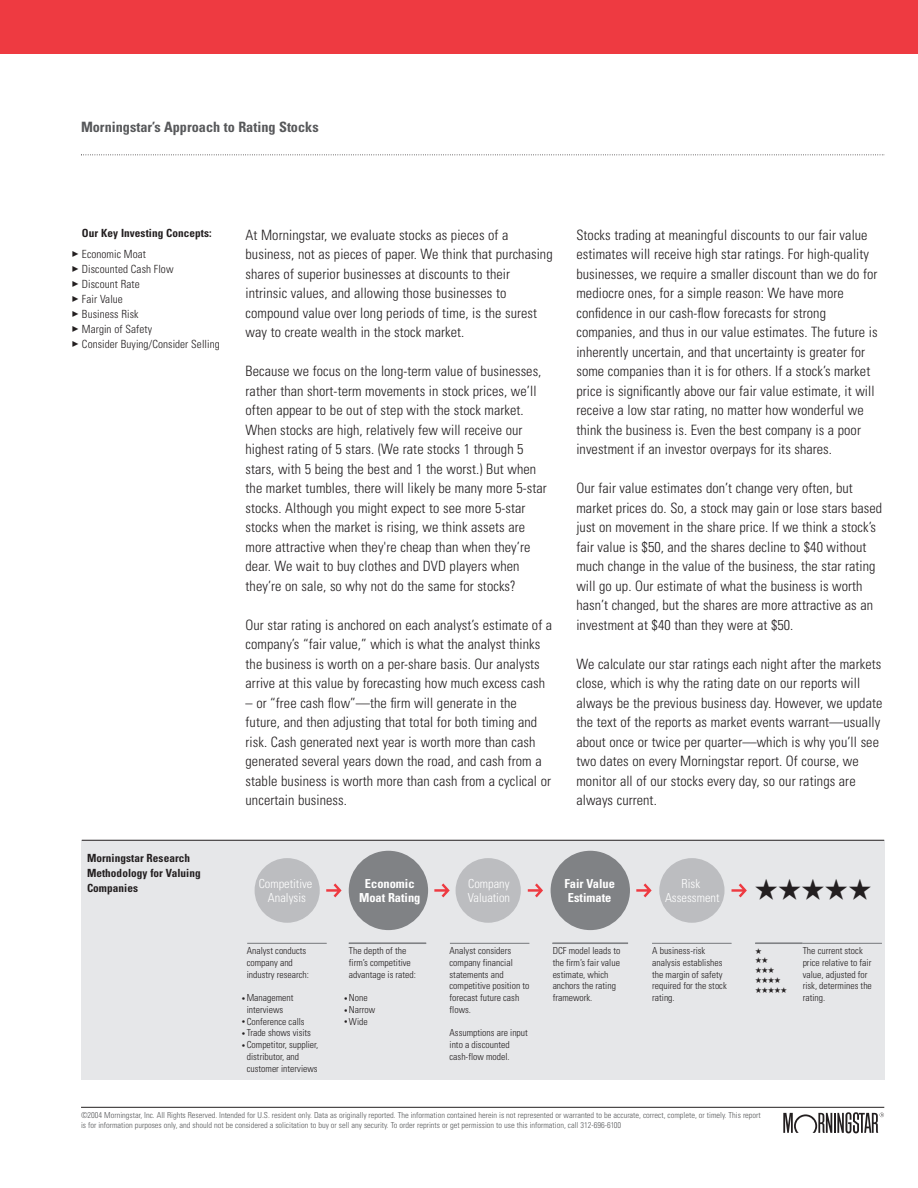
<style>
.page{position:relative;width:918px;height:1188px;background:#fff}
.page>*{position:absolute;margin:0;border:0;box-sizing:border-box;transform-origin:0 0}
.t1{font:300 condensed 14.25px/19.5px "Univers";letter-spacing:.005em;color:#231f20}
.t2{font:700 condensed 14.25px "Univers";color:#57585a}
.t3{font:300 condensed 12.45px/14.1px "Univers";color:#fff;text-align:center}
.t4{font:700 condensed 12.45px/14.1px "Univers";color:#fff}
.t5{font:300 condensed 11.25px "Univers";letter-spacing:.005em;color:#231f20}
.t6{font:700 condensed 11.25px/15px "Univers";letter-spacing:.005em;color:#231f20}
.t7{font:300 condensed 9.6px/11.7px "Univers";color:#231f20}
.t8{font:300 condensed 8.25px/9.8px "Univers";color:#57585a}
</style>
<div class="page">
<div style="left:0;top:0;width:918px;height:54px;background:#ee3a41"></div>
<svg style="left:783px;top:1112px;width:101px;height:21px"></svg>
<hr style="left:81px;top:1107px;width:803px;height:1px;background:#231f20">
<svg style="left:81px;top:154px;width:804px;height:1px"></svg>
<div style="left:81px;top:841px;width:803px;height:239px;background:#e6e7e9"></div>
<div style="left:456px;top:858px;width:65px;height:65px;background:#bcbdc0;border-radius:50%"></div>
<div style="left:551px;top:851px;width:79px;height:79px;background:#808285;border-radius:50%"></div>
<div style="left:255px;top:858px;width:65px;height:65px;background:#bcbdc0;border-radius:50%"></div>
<div style="left:349px;top:851px;width:79px;height:79px;background:#808285;border-radius:50%"></div>
<div style="left:659px;top:858px;width:66px;height:65px;background:#bcbdc0;border-radius:50%"></div>
<hr style="left:247px;top:943px;width:80px;height:1px;background:#808285">
<hr style="left:450px;top:943px;width:79px;height:1px;background:#808285">
<hr style="left:349px;top:942px;width:77px;height:3px;background:#808285">
<hr style="left:552px;top:942px;width:76px;height:3px;background:#808285">
<hr style="left:755px;top:942px;width:47px;height:3px;background:#808285">
<hr style="left:652px;top:943px;width:80px;height:1px;background:#808285">
<hr style="left:803px;top:943px;width:79px;height:1px;background:#808285">
<svg style="left:326px;top:883px;width:16px;height:14px"></svg>
<svg style="left:434px;top:883px;width:16px;height:14px"></svg>
<svg style="left:528px;top:883px;width:15px;height:14px"></svg>
<svg style="left:636px;top:883px;width:16px;height:14px"></svg>
<svg style="left:732px;top:884px;width:15px;height:13px"></svg>
<hr style="left:82px;top:840px;width:802px;height:1px;background:#231f20">
<p class="t2" style="left:81px;top:122px;width:239px">Morningstar’s Approach to Rating Stocks</p>
<p class="t6" style="left:82px;top:227px;width:131px">Our Key Investing Concepts:</p>
<p class="t5" style="left:71px;top:250px;width:76px">✓ Economic Moat</p>
<p class="t5" style="left:71px;top:265px;width:104px">✓ Discounted Cash Flow</p>
<p class="t5" style="left:71px;top:280px;width:70px">✓ Discount Rate</p>
<p class="t5" style="left:71px;top:295px;width:53px">✓ Fair Value</p>
<p class="t5" style="left:71px;top:310px;width:69px">✓ Business Risk</p>
<p class="t5" style="left:71px;top:325px;width:82px">✓ Margin of Safety</p>
<p class="t5" style="left:71px;top:340px;width:150px">✓ Consider Buying/Consider Selling</p>
<p class="t1" style="left:246px;top:226px;width:309px">At Morningstar, we evaluate stocks as pieces of a business, not as pieces of paper. We think that purchasing shares of superior businesses at discounts to their intrinsic values, and allowing those businesses to compound value over long periods of time, is the surest way to create wealth in the stock market.</p>
<p class="t1" style="left:246px;top:363px;width:303px">Because we focus on the long-term value of businesses, rather than short-term movements in stock prices, we’ll often appear to be out of step with the stock market.<br>When stocks are high, relatively few will receive our highest rating of 5 stars. (We rate stocks 1 through 5 stars, with 5 being the best and 1 the worst.) But when the market tumbles, there will likely be many more 5-star stocks. Although you might expect to see more 5-star stocks when the market is rising, we think assets are more attractive when they're cheap than when they’re dear. We wait to buy clothes and DVD players when they’re on sale, so why not do the same for stocks?</p>
<p class="t1" style="left:246px;top:616px;width:308px">Our star rating is anchored on each analyst’s estimate of a company’s “fair value,” which is what the analyst thinks the business is worth on a per-share basis. Our analysts arrive at this value by forecasting how much excess cash</p>
<p class="t1" style="left:246px;top:694px;width:307px">– or “free cash flow”—the firm will generate in the future, and then adjusting that total for both timing and risk. Cash generated next year is worth more than cash generated several years down the road, and cash from a stable business is worth more than cash from a cyclical or uncertain business.</p>
<p class="t1" style="left:576px;top:226px;width:303px">Stocks trading at meaningful discounts to our fair value estimates will receive high star ratings. For high-quality businesses, we require a smaller discount than we do for mediocre ones, for a simple reason: We have more confidence in our cash-flow forecasts for strong companies, and thus in our value estimates. The future is inherently uncertain, and that uncertainty is greater for some companies than it is for others. If a stock’s market price is significantly above our fair value estimate, it will receive a low star rating, no matter how wonderful we think the business is. Even the best company is a poor investment if an investor overpays for its shares.</p>
<p class="t1" style="left:576px;top:480px;width:307px">Our fair value estimates don’t change very often, but market prices do. So, a stock may gain or lose stars based just on movement in the share price. If we think a stock’s fair value is $50, and the shares decline to $40 without much change in the value of the business, the star rating will go up. Our estimate of what the business is worth hasn’t changed, but the shares are more attractive as an investment at $40 than they were at $50.</p>
<p class="t1" style="left:576px;top:655px;width:308px">We calculate our star ratings each night after the markets close, which is why the rating date on our reports will always be the previous business day. However, we update the text of the reports as market events warrant—usually about once or twice per quarter—which is why you’ll see two dates on every Morningstar report. Of course, we monitor all of our stocks every day, so our ratings are always current.</p>
<p class="t6" style="left:87px;top:851px;width:115px">Morningstar Research<br>Methodology for Valuing<br>Companies</p>
<p class="t3" style="left:259px;top:878px;width:55px">Competitive<br>Analysis</p>
<p class="t4" style="left:359px;top:878px;width:63px;text-align:center">Economic<br>Moat Rating</p>
<p class="t3" style="left:665px;top:878px;width:56px">Risk<br>Assessment</p>
<p class="t3" style="left:468px;top:878px;width:44px;text-align:left">Company<br>Valuation</p>
<p class="t4" style="left:564px;top:878px;width:52px">Fair Value<br>Estimate</p>
<p class="t7" style="left:247px;top:946px;width:64px">Analyst conducts company and industry research:</p>
<p class="t7" style="left:247px;top:993px;width:73px">Management interviews<br>Conference calls<br>Trade shows visits<br>Competitor, supplier, distributor, and customer interviews</p>
<p class="t7" style="left:349px;top:946px;width:69px">The depth of the firm’s competitive advantage is rated:</p>
<p class="t7" style="left:349px;top:993px;width:28px">None<br>Narrow<br>Wide</p>
<p class="t7" style="left:450px;top:946px;width:81px">Analyst considers company financial statements and competitive position to forecast future cash flows.</p>
<p class="t7" style="left:450px;top:1028px;width:80px">Assumptions are input into a discounted cash-flow model.</p>
<p class="t7" style="left:553px;top:946px;width:69px">DCF model leads to the firm’s fair value estimate, which anchors the rating framework.</p>
<p class="t7" style="left:652px;top:946px;width:76px">A business-risk analysis establishes the margin of safety required for the stock rating.</p>
<p class="t7" style="left:803px;top:946px;width:71px">The current stock price relative to fair value, adjusted for risk, determines the rating.</p>
<p class="t8" style="left:81px;top:1111px;width:681px">©2004 Morningstar, Inc. All Rights Reserved. Intended for U.S. resident only. Data as originally reported. The information contained herein is not represented or warranted to be accurate, correct, complete, or timely. This report is for information purposes only, and should not be considered a solicitation to buy or sell any security. To order reprints or get permission to use this information, call 312-696-6100</p>
</div>
